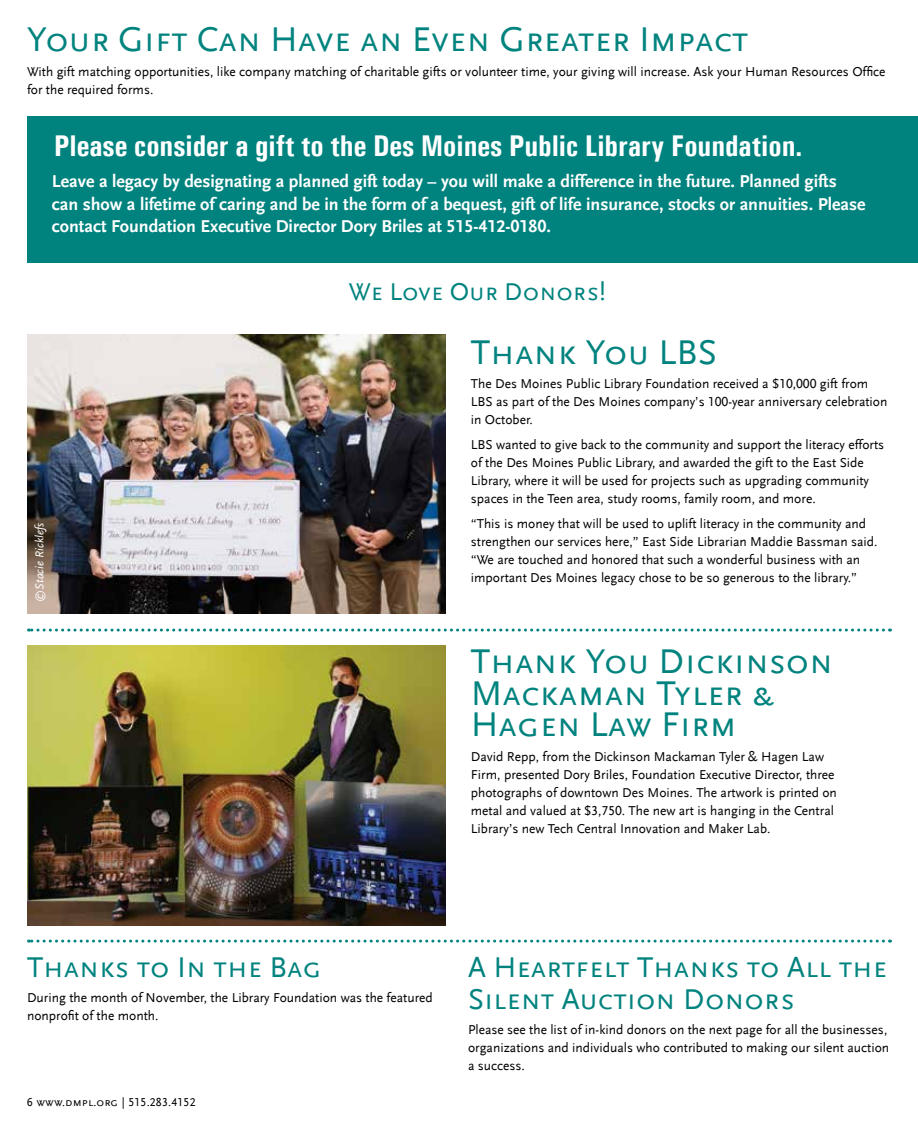
<style>
.page{position:relative;width:918px;height:1134px;background:#fff}
.page>*{position:absolute;margin:0;border:0;box-sizing:border-box;transform-origin:0 0}
.t1{font:36px/31.5px "Scala Sans LF Caps";color:#00837e}
.t2{font:30px/31.5px "Scala Sans LF Caps";color:#00837e}
.t3{font:700 30px "Univers Condensed";color:#fff}
.t4{font:25.5px "Scala Sans LF Caps";color:#00837e}
.t5{font:700 18px/22.5px "Scala Sans LF";color:#fff}
.t6{font:13.5px/18px "Scala Sans LF";color:#000}
.t7{font:12px "Scala Sans LF Caps";letter-spacing:.01em;color:#000}
.t8{font:italic 12px "Scala Sans LF";color:#fff}
</style>
<div class="page">
<svg style="left:28px;top:629px;width:855px;height:3px"></svg>
<svg style="left:28px;top:940px;width:855px;height:3px"></svg>
<div style="left:27px;top:116px;width:891px;height:146px;background:#00837e"></div>
<img style="left:27px;top:335px;width:419px;height:279px">
<img style="left:27px;top:646px;width:419px;height:279px">
<h1 class="t1" style="left:27px;top:24px;width:723px">Your Gift Can Have an Even Greater Impact</h1>
<p class="t6" style="left:27px;top:63px;width:860px">With gift matching opportunities, like company matching of charitable gifts or volunteer time, your giving will increase. Ask your Human Resources Office for the required forms.</p>
<h2 class="t3" style="left:54px;top:128px;width:750px">Please consider a gift to the Des Moines Public Library Foundation.</h2>
<p class="t5" style="left:52px;top:171px;width:815px">Leave a legacy by designating a planned gift today – you will make a difference in the future. Planned gifts can show a lifetime of caring and be in the form of a bequest, gift of life insurance, stocks or annuities. Please contact Foundation Executive Director Dory Briles at 515-412-0180.</p>
<p class="t8" style="left:33px;top:602px;width:80px;rotate:-90deg">©Stacie Ricklefs</p>
<h3 class="t4" style="left:349px;top:278px;width:259px">We Love Our Donors!</h3>
<h1 class="t1" style="left:471px;top:337px;width:248px">Thank You LBS</h1>
<p class="t6" style="left:471px;top:375px;width:418px">The Des Moines Public Library Foundation received a $10,000 gift from<br>LBS as part of the Des Moines company’s 100-year anniversary celebration in October.</p>
<p class="t6" style="left:471px;top:436px;width:415px">LBS wanted to give back to the community and support the literacy efforts of the Des Moines Public Library, and awarded the gift to the East Side Library, where it will be used for projects such as upgrading community spaces in the Teen area, study rooms, family room, and more.</p>
<p class="t6" style="left:471px;top:515px;width:408px">“This is money that will be used to uplift literacy in the community and strengthen our services here,” East Side Librarian Maddie Bassman said. “We are touched and honored that such a wonderful business with an important Des Moines legacy chose to be so generous to the library.”</p>
<h1 class="t1" style="left:471px;top:646px;width:364px">Thank You Dickinson<br>Mackaman Tyler &amp;<br>Hagen Law Firm</h1>
<p class="t6" style="left:471px;top:748px;width:368px">David Repp, from the Dickinson Mackaman Tyler &amp; Hagen Law Firm, presented Dory Briles, Foundation Executive Director, three photographs of downtown Des Moines. The artwork is printed on metal and valued at $3,750. The new art is hanging in the Central Library’s new Tech Central Innovation and Maker Lab.</p>
<h2 class="t2" style="left:27px;top:952px;width:296px">Thanks to In the Bag</h2>
<p class="t6" style="left:27px;top:989px;width:407px">During the month of November, the Library Foundation was the featured nonprofit of the month.</p>
<p class="t7" style="left:27px;top:1096px;width:171px">6 www.dmpl.org | 515.283.4152</p>
<h2 class="t2" style="left:468px;top:952px;width:421px">A Heartfelt Thanks to All the<br>Silent Auction Donors</h2>
<p class="t6" style="left:468px;top:1020px;width:423px">Please see the list of in-kind donors on the next page for all the businesses, organizations and individuals who contributed to making our silent auction a success.</p>
</div>
